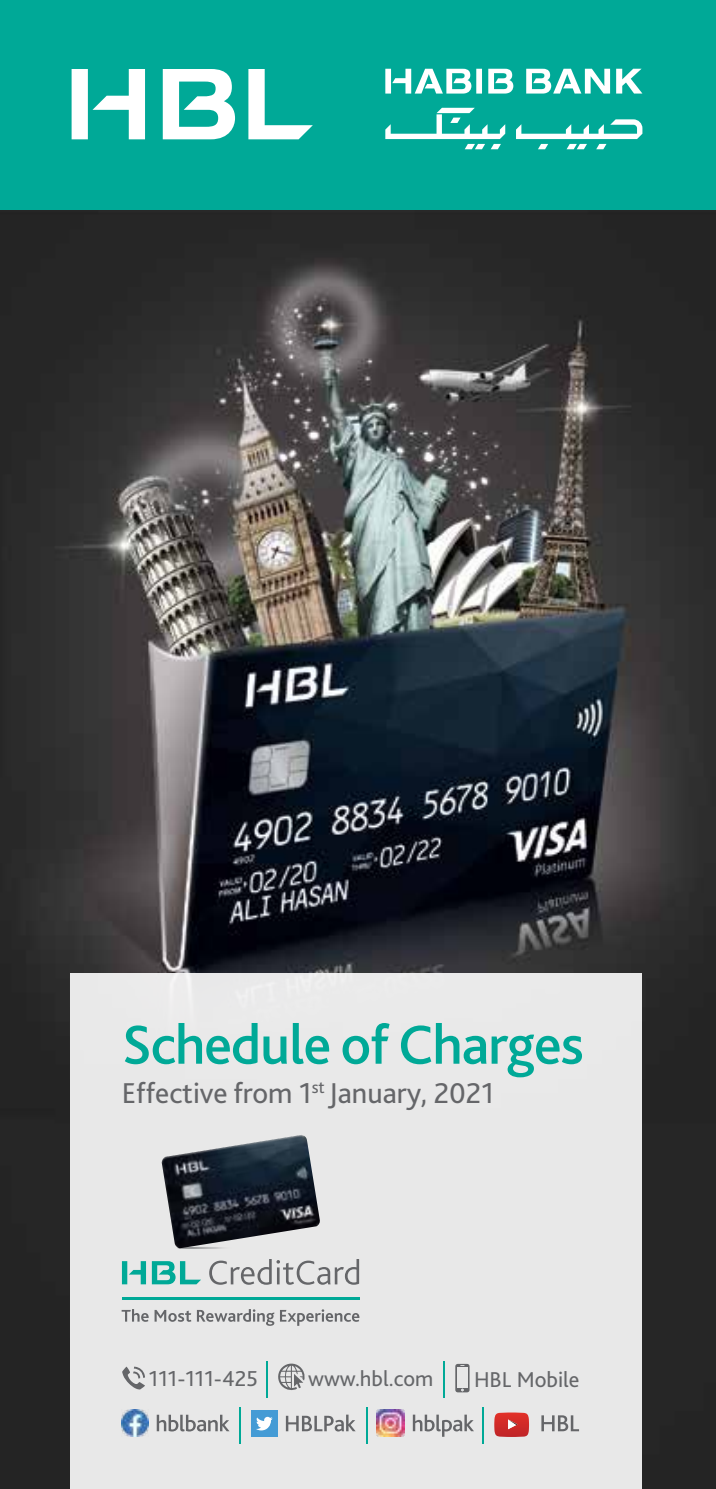
<style>
.page{position:relative;width:716px;height:1489px;background:#fff}
.page>*{position:absolute;margin:0;border:0;box-sizing:border-box;transform-origin:0 0}
.t1{font:500 57.5px "Bliss 2";letter-spacing:-.02em;color:#00a997}
.t2{font:30px "Bliss 2";color:#656669}
.t3{font:22.5px "Bliss 2";color:#656669}
.t4{font:22.25px "Bliss 2";color:#656669}
</style>
<div class="page">
<img style="left:0;top:209px;width:716px;height:1279px">
<div style="left:70px;top:972px;width:572px;height:516px;background:#e8e8e8"></div>
<img style="left:161px;top:1135px;width:159px;height:113px">
<svg style="left:209px;top:1259px;width:150px;height:25px"></svg>
<svg style="left:122px;top:1261px;width:79px;height:23px"></svg>
<hr style="left:122px;top:1296px;width:237px;height:3px;background:#00a997">
<svg style="left:122px;top:1309px;width:27px;height:12px"></svg>
<svg style="left:155px;top:1310px;width:36px;height:11px"></svg>
<svg style="left:197px;top:1309px;width:77px;height:16px"></svg>
<svg style="left:280px;top:1309px;width:79px;height:16px"></svg>
<div style="left:0;top:0;width:716px;height:209px;background:#00a997"></div>
<svg style="left:72px;top:69px;width:241px;height:70px"></svg>
<svg style="left:385px;top:69px;width:257px;height:80px"></svg>
<hr style="left:443px;top:1360px;width:2px;height:37px;background:#00a997">
<hr style="left:267px;top:1360px;width:1px;height:37px;background:#00a997">
<svg style="left:122px;top:1366px;width:23px;height:23px"></svg>
<svg style="left:278px;top:1363px;width:27px;height:27px"></svg>
<svg style="left:455px;top:1363px;width:14px;height:29px"></svg>
<div style="left:457px;top:1367px;width:11px;height:20px;background:#e7e7e7"></div>
<div style="left:251px;top:1409px;width:27px;height:27px;background:#449bd5"></div>
<svg style="left:256px;top:1416px;width:17px;height:14px"></svg>
<svg style="left:157px;top:1414px;width:72px;height:17px"></svg>
<svg style="left:286px;top:1414px;width:70px;height:17px"></svg>
<svg style="left:413px;top:1414px;width:61px;height:22px"></svg>
<svg style="left:494px;top:1412px;width:35px;height:24px"></svg>
<svg style="left:541px;top:1415px;width:38px;height:16px"></svg>
<hr style="left:483px;top:1406px;width:1px;height:37px;background:#00a997">
<hr style="left:366px;top:1406px;width:1px;height:37px;background:#00a997">
<hr style="left:240px;top:1406px;width:1px;height:37px;background:#00a997">
<img style="left:122px;top:1409px;width:27px;height:27px">
<img style="left:376px;top:1409px;width:28px;height:27px">
<h1 class="t1" style="left:122px;top:1008px;width:463px">Schedule of Charges</h1>
<p class="t2" style="left:122px;top:1074px;width:373px">Effective from 1<sup>st</sup> January, 2021</p>
<p class="t3" style="left:149px;top:1364px;width:111px">111-111-425</p>
<p class="t4" style="left:308px;top:1364px;width:127px">www.hbl.com</p>
<p class="t3" style="left:474px;top:1365px;width:107px">HBL Mobile</p>
</div>
